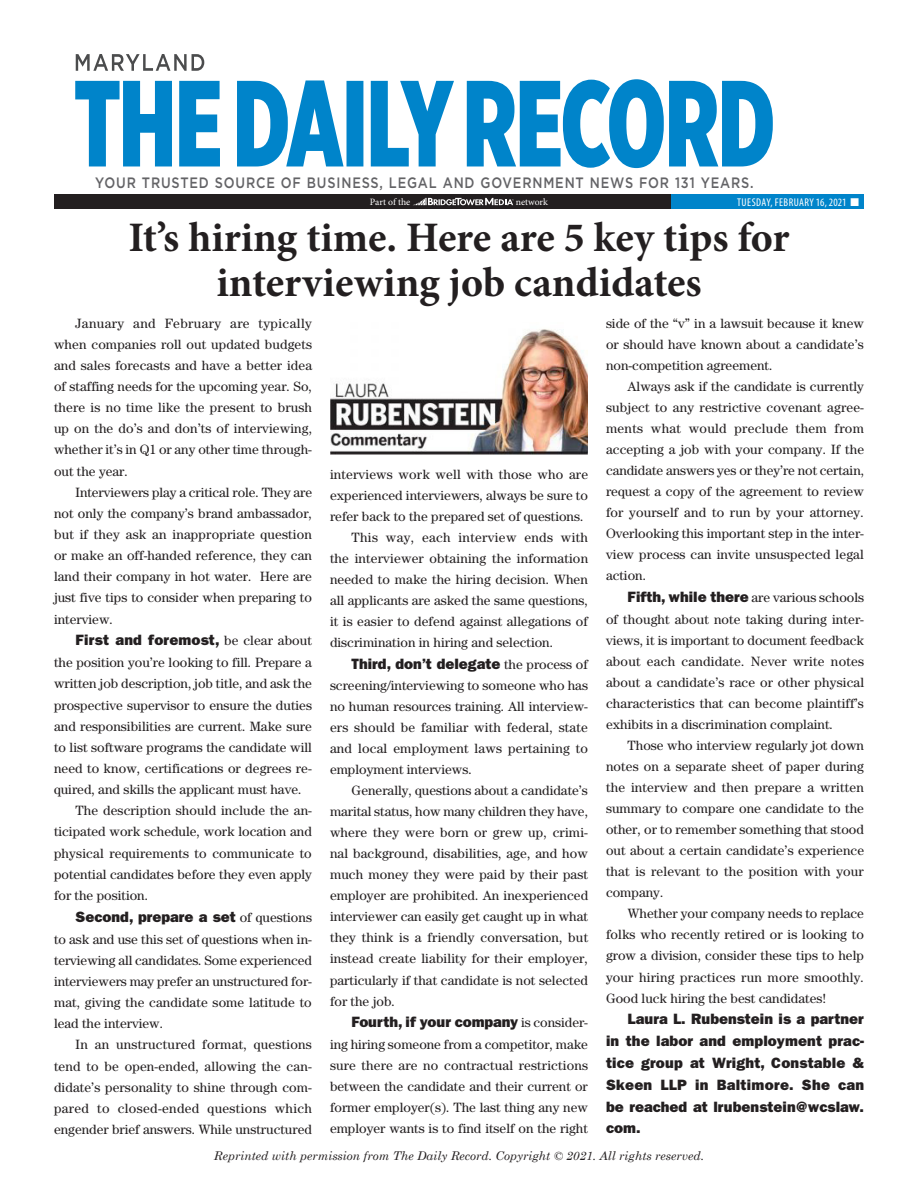
<style>
.page{position:relative;width:918px;height:1188px;background:#fff}
.page>*{position:absolute;margin:0;border:0;box-sizing:border-box;transform-origin:0 0}
.Headline{font:700 42px/45px "Minion Pro";color:#231f20;text-align:center}
.BODY_COPY{font:15px/21.8px "ITC Franklin Gothic Std Hvy";color:#231f20;text-align:justify}
.t1{font:500 15px "Gotham";letter-spacing:.065em;color:#636366;scale:.85 1}
.BODY_COPY-2{font:13.5px/21px "Century";color:#231f20;text-align:justify}
.t2{font:italic 12px "Century Schoolbook";color:#231f20}
.t3{font:condensed 11.25px "Myriad Pro";letter-spacing:.035em;color:#fff}
.t4{font:9.75px "Minion Pro";letter-spacing:-.005em;color:#fff}
.s1{font-family:"Century";font-size:13.5px}
.s2{font-family:"ITC Franklin Gothic Std Hvy";font-size:15px}
</style>
<div class="page">
<div style="left:54px;top:194px;width:810px;height:15px;background:#231f20"></div>
<div style="left:672px;top:194px;width:192px;height:15px;background:#0084ca"></div>
<svg style="left:413px;top:198px;width:101px;height:7px"></svg>
<svg style="left:75px;top:79px;width:698px;height:89px;fill:#0084ca"></svg>
<svg style="left:76px;top:54px;width:128px;height:17px"></svg>
<img style="left:330px;top:329px;width:258px;height:125px">
<p class="t1" style="left:95px;top:172px;width:776px">YOUR TRUSTED SOURCE OF BUSINESS, LEGAL AND GOVERNMENT NEWS FOR 131 YEARS.</p>
<p class="t4" style="left:370px;top:195px;width:42px">Part of the</p>
<p class="t4" style="left:516px;top:195px;width:34px">network</p>
<p class="t3" style="left:737px;top:195px;width:123px">TUESDAY, FEBRUARY 16, 2021 ■</p>
<p class="Headline" style="left:129px;top:215px;width:662px">It’s hiring time. Here are 5 key tips for interviewing job candidates</p>
<p class="BODY_COPY-2" style="left:54px;top:312px;width:260px;text-indent:22px">January and February are typically when companies roll out updated budgets and sales forecasts and have a better idea of staffing needs for the upcoming year. So, there is no time like the present to brush up on the do’s and don’ts of interviewing, whether it’s in Q1 or any other time through&shy;out the year.</p>
<p class="BODY_COPY-2" style="left:54px;top:481px;width:260px;text-indent:22px">Interviewers play a critical role. They are not only the company’s brand ambassador, but if they ask an inappropriate question or make an off-handed reference, they can land their company in hot water. Here are just five tips to consider when preparing to interview.</p>
<p class="BODY_COPY" style="left:76px;top:629px;width:238px">First and foremost, <span class="s1">be clear about</span></p>
<p class="BODY_COPY-2" style="left:54px;top:652px;width:260px">the position you’re looking to fill. Prepare a written job description, job title, and ask the prospective supervisor to ensure the duties and responsibilities are current. Make sure to list software programs the candidate will need to know, certifications or degrees re&shy;quired, and skills the applicant must have.</p>
<p class="BODY_COPY-2" style="left:54px;top:800px;width:260px;text-indent:22px">The description should include the an&shy;ticipated work schedule, work location and physical requirements to communicate to potential candidates before they even apply for the position.</p>
<p class="BODY_COPY" style="left:76px;top:906px;width:238px">Second, prepare a set <span class="s1">of questions</span></p>
<p class="BODY_COPY-2" style="left:54px;top:928px;width:260px">to ask and use this set of questions when in&shy;terviewing all candidates. Some experienced interviewers may prefer an unstructured for&shy;mat, giving the candidate some latitude to lead the interview.</p>
<p class="BODY_COPY-2" style="left:54px;top:1034px;width:260px;text-indent:22px">In an unstructured format, questions tend to be open-ended, allowing the can&shy;didate’s personality to shine through com&shy;pared to closed-ended questions which engender brief answers. While unstructured</p>
<p class="BODY_COPY-2" style="left:330px;top:463px;width:260px">interviews work well with those who are experienced interviewers, always be sure to refer back to the prepared set of questions.</p>
<p class="BODY_COPY-2" style="left:330px;top:526px;width:260px;text-indent:22px">This way, each interview ends with the interviewer obtaining the information needed to make the hiring decision. When all applicants are asked the same questions, it is easier to defend against allegations of discrimination in hiring and selection.</p>
<p class="BODY_COPY" style="left:352px;top:653px;width:238px">Third, don’t delegate <span class="s1">the process of</span></p>
<p class="BODY_COPY-2" style="left:330px;top:675px;width:259px">screening/interviewing to someone who has no human resources training. All interview&shy;ers should be familiar with federal, state and local employment laws pertaining to employment interviews.</p>
<p class="BODY_COPY-2" style="left:330px;top:780px;width:260px;text-indent:22px">Generally, questions about a candidate’s marital status, how many children they have, where they were born or grew up, crimi&shy;nal background, disabilities, age, and how much money they were paid by their past employer are prohibited. An inexperienced interviewer can easily get caught up in what they think is a friendly conversation, but instead create liability for their employer, particularly if that candidate is not selected for the job.</p>
<p class="BODY_COPY" style="left:352px;top:1011px;width:238px">Fourth, if your company <span class="s1">is consider-</span></p>
<p class="BODY_COPY-2" style="left:330px;top:1034px;width:260px">ing hiring someone from a competitor, make sure there are no contractual restrictions between the candidate and their current or former employer(s). The last thing any new employer wants is to find itself on the right</p>
<p class="BODY_COPY-2" style="left:606px;top:312px;width:259px">side of the “v” in a lawsuit because it knew or should have known about a candidate’s non-competition agreement.</p>
<p class="BODY_COPY-2" style="left:606px;top:375px;width:260px;text-indent:22px">Always ask if the candidate is currently subject to any restrictive covenant agree&shy;ments what would preclude them from accepting a job with your company. If the candidate answers yes or they’re not certain, request a copy of the agreement to review for yourself and to run by your attorney.<br>Overlooking this important step in the inter&shy;view process can invite unsuspected legal action.</p>
<p class="BODY_COPY-2" style="left:606px;top:586px;width:260px;text-indent:22px"><span class="s2">Fifth, while there</span> are various schools of thought about note taking during inter&shy;views, it is important to document feedback about each candidate. Never write notes about a candidate’s race or other physical characteristics that can become plaintiff’s exhibits in a discrimination complaint.</p>
<p class="BODY_COPY-2" style="left:606px;top:735px;width:260px;text-indent:22px">Those who interview regularly jot down notes on a separate sheet of paper during the interview and then prepare a written summary to compare one candidate to the other, or to remember something that stood out about a certain candidate’s experience that is relevant to the position with your company.</p>
<p class="BODY_COPY-2" style="left:606px;top:903px;width:260px;text-indent:22px">Whether your company needs to replace folks who recently retired or is looking to grow a division, consider these tips to help your hiring practices run more smoothly.<br>Good luck hiring the best candidates!</p>
<p class="BODY_COPY" style="left:606px;top:1008px;width:260px;text-indent:22px">Laura L. Rubenstein is a partner in the labor and employment prac&shy;tice group at Wright, Constable &amp; Skeen LLP in Baltimore. She can be reached at lrubenstein@wcslaw. com.</p>
<p class="t2" style="left:214px;top:1149px;width:492px">Reprinted with permission from The Daily Record. Copyright © 2021. All rights reserved.</p>
</div>
